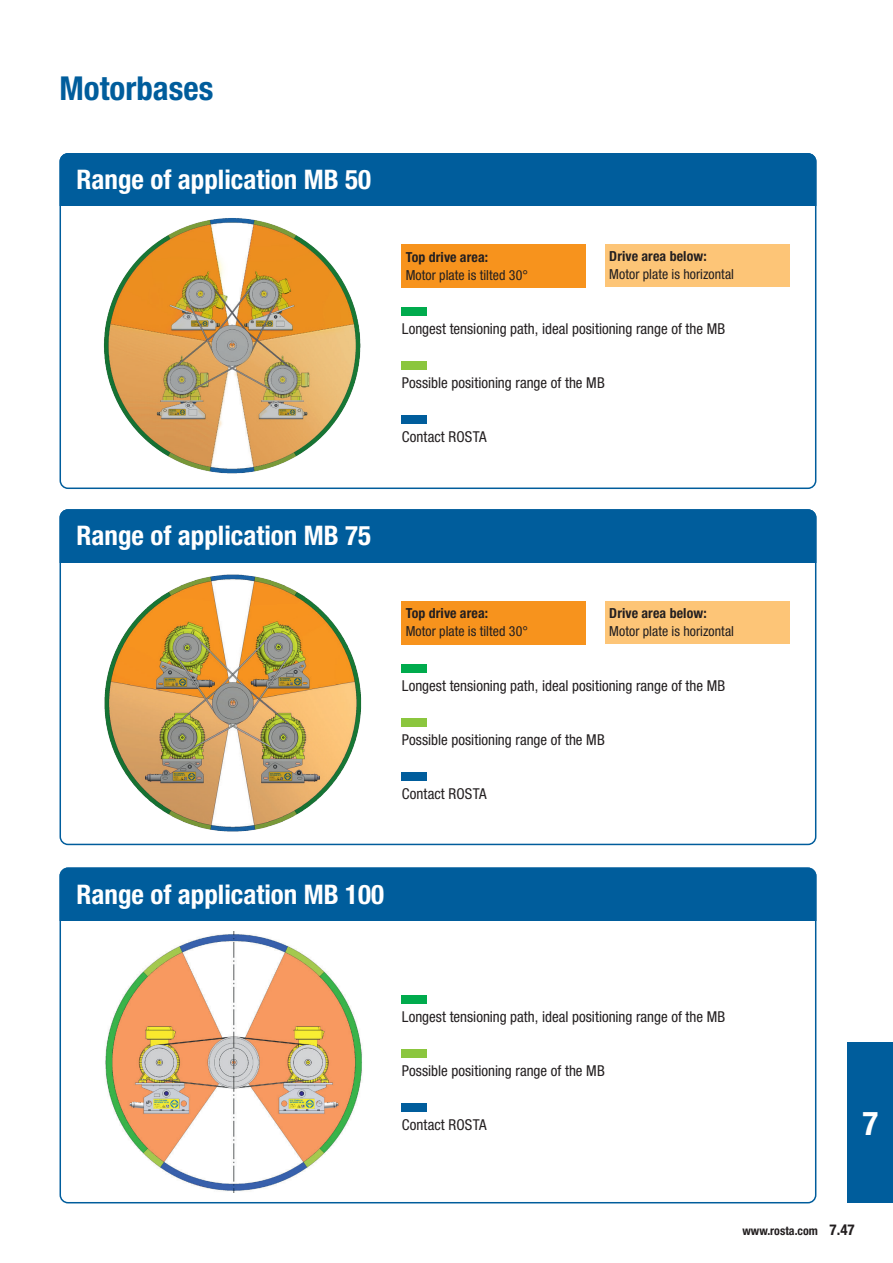
<style>
.page{position:relative;width:893px;height:1263px;background:#fff}
.page>*{position:absolute;margin:0;border:0;box-sizing:border-box;transform-origin:0 0}
.t1{font:700 condensed 33px "Helvetica Neue LT Pro";color:#005d9c}
.t2{font:700 condensed 33px "Helvetica Neue LT Pro";color:#fff}
.t3{font:700 condensed 27px "Helvetica Neue LT Pro";color:#fff}
.t4{font:condensed 15px "Helvetica Neue LT Pro";color:#231f20}
.t5{font:condensed 13.8px "Helvetica Neue LT Pro";letter-spacing:.005em;color:#231f20}
.t6{font:700 condensed 13.8px "Helvetica Neue LT Pro";letter-spacing:.01em;color:#231f20}
.t7{font:700 condensed 12px "Helvetica Neue LT Pro";color:#231f20}
.s1{font-size:15px}
</style>
<div class="page">
<div style="left:60px;top:153px;width:756px;height:53px;background:#005d9c"></div>
<div style="left:60px;top:153px;width:756px;height:336px;border:2px solid #005d9c;border-radius:8px"></div>
<div style="left:60px;top:509px;width:756px;height:53px;background:#005d9c"></div>
<div style="left:60px;top:509px;width:756px;height:336px;border:2px solid #005d9c;border-radius:8px"></div>
<div style="left:60px;top:867px;width:756px;height:53px;background:#005d9c"></div>
<div style="left:60px;top:867px;width:756px;height:336px;border:2px solid #005d9c;border-radius:8px"></div>
<img style="left:103px;top:218px;width:258px;height:256px">
<img style="left:104px;top:574px;width:258px;height:258px">
<img style="left:105px;top:931px;width:257px;height:262px">
<div style="left:848px;top:1042px;width:45px;height:161px;background:#005d9c"></div>
<div style="left:402px;top:995px;width:25px;height:9px;background:#00ab4d"></div>
<div style="left:402px;top:1049px;width:25px;height:9px;background:#8bc63e"></div>
<div style="left:402px;top:1103px;width:25px;height:9px;background:#005d9c"></div>
<div style="left:402px;top:307px;width:25px;height:8px;background:#00ab4d"></div>
<div style="left:402px;top:361px;width:25px;height:8px;background:#8bc63e"></div>
<div style="left:402px;top:415px;width:25px;height:8px;background:#005d9c"></div>
<div style="left:402px;top:664px;width:25px;height:8px;background:#00ab4d"></div>
<div style="left:402px;top:718px;width:25px;height:8px;background:#8bc63e"></div>
<div style="left:402px;top:772px;width:25px;height:8px;background:#005d9c"></div>
<div style="left:401px;top:244px;width:185px;height:43px;background:#f7931d"></div>
<div style="left:401px;top:601px;width:185px;height:43px;background:#f7931d"></div>
<div style="left:605px;top:244px;width:184px;height:43px;background:#fdc577"></div>
<div style="left:605px;top:601px;width:184px;height:43px;background:#fdc577"></div>
<h1 class="t1" style="left:60px;top:69px;width:155px">Motorbases</h1>
<h2 class="t3" style="left:77px;top:164px;width:296px">Range of application MB 50</h2>
<p class="t6" style="left:406px;top:248px;width:84px">Top drive area:</p>
<p class="t5" style="left:406px;top:266px;width:124px">Motor plate is tilted 30°</p>
<p class="t6" style="left:609px;top:248px;width:99px">Drive area below:</p>
<p class="t5" style="left:609px;top:266px;width:126px">Motor plate is horizontal</p>
<p class="t4" style="left:402px;top:319px;width:325px">Longest tensioning path, ideal positioning range of the MB</p>
<p class="t4" style="left:402px;top:373px;width:204px">Possible positioning range of the MB</p>
<p class="t4" style="left:402px;top:427px;width:86px">Contact ROSTA</p>
<h2 class="t3" style="left:77px;top:520px;width:296px">Range of application MB 75</h2>
<p class="t6" style="left:406px;top:605px;width:84px">Top drive area:</p>
<p class="t5" style="left:406px;top:623px;width:124px">Motor plate is tilted 30°</p>
<p class="t6" style="left:609px;top:605px;width:99px">Drive area below:</p>
<p class="t5" style="left:609px;top:623px;width:126px">Motor plate is horizontal</p>
<p class="t4" style="left:402px;top:676px;width:325px">Longest tensioning path, ideal positioning range of the MB</p>
<p class="t4" style="left:402px;top:730px;width:204px">Possible positioning range of the MB</p>
<p class="t4" style="left:402px;top:784px;width:86px">Contact ROSTA</p>
<h2 class="t3" style="left:77px;top:878px;width:309px">Range of application MB 100</h2>
<p class="t4" style="left:402px;top:1008px;width:325px">Longest tensioning path, ideal positioning range of the MB</p>
<p class="t4" style="left:402px;top:1062px;width:204px">Possible positioning range of the MB</p>
<p class="t4" style="left:402px;top:1116px;width:86px">Contact ROSTA</p>
<h1 class="t2" style="left:862px;top:1103px;width:17px">7</h1>
<p class="t7" style="left:742px;top:1224px;width:114px">www.rosta.com <span class="s1">7.47</span></p>
</div>
